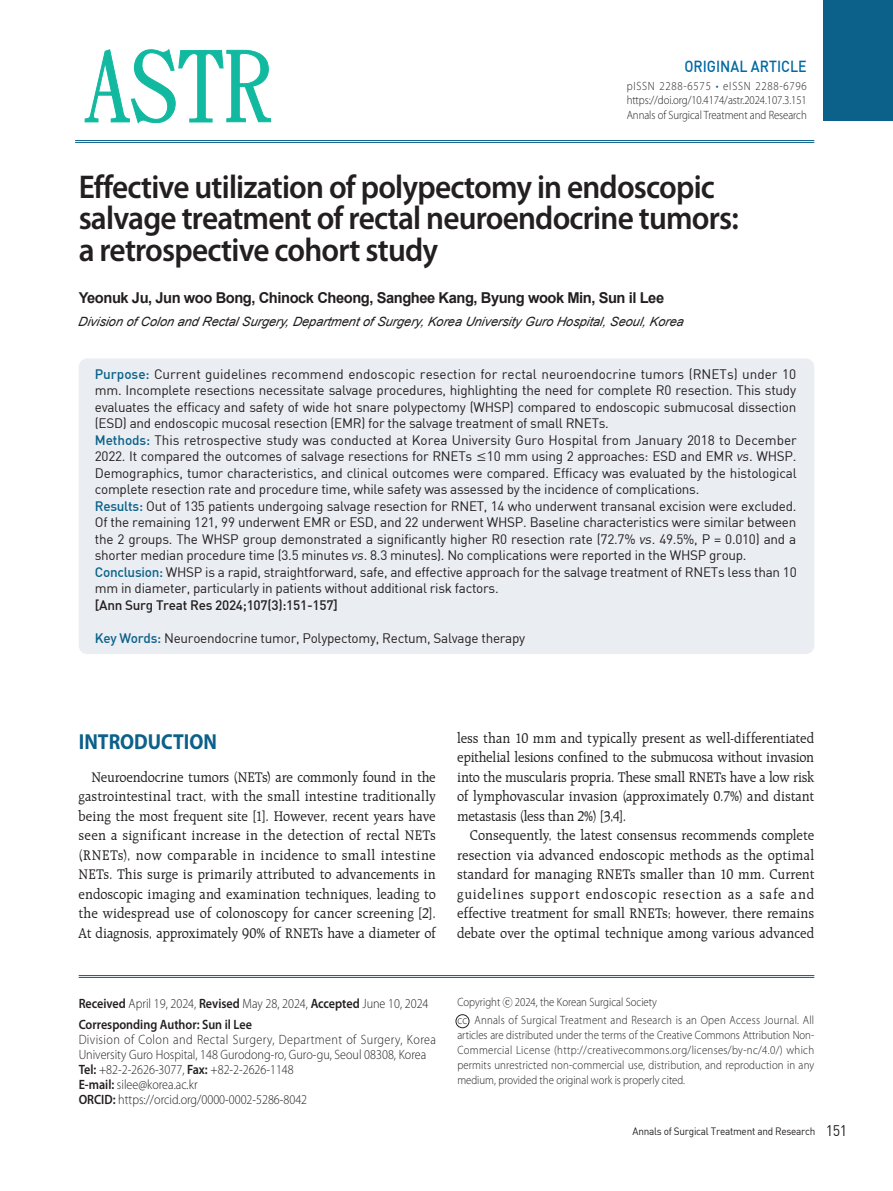
<style>
.page{position:relative;width:893px;height:1191px;background:#fff}
.page>*{position:absolute;margin:0;border:0;box-sizing:border-box;transform-origin:0 0}
.t1{font:600 33px/31.5px "Myriad Pro";letter-spacing:-.025em;color:#231f20;scale:.95 1}
.t2{font:700 21.75px "Myriad Pro";color:#0b6189;scale:.9 1}
.t3{font:15.75px "Dinmed";color:#0069a4;scale:.9 1}
.t4{font:15px/19.5px "Raleigh BT";letter-spacing:-.01em;color:#231f20;text-align:justify;scale:.94 1}
.t5{font:700 15px "Arial";letter-spacing:-.03em;color:#231f20}
.t6{font:13.5px/16.5px "Dinreg";letter-spacing:-.02em;color:#231f20}
.t7{font:300 13.5px/15px "Myriad Pro";color:#231f20;scale:.9 1}
.t8{font:600 13.5px/21px "Myriad Pro";color:#231f20;scale:.9 1}
.t9{font:13.5px "Dinmed";letter-spacing:-.02em;color:#231f20}
.t10{font:italic 12.75px "Arial";color:#231f20}
.t11{font:300 12px/15px "Myriad Pro";color:#231f20;text-align:justify;scale:.9 1}
.t12{font:300 12px/18px "Myriad Pro";letter-spacing:.025em;color:#231f20;scale:.9 1}
.t13{font:10.5px "Dinreg";letter-spacing:-.025em;color:#231f20;scale:.95 1}
.s1{font-size:12.45px;color:#0069a4}
.s2{font-family:"Dinmed";color:#0b6189}
.s3{font-family:"Raleigh BT"}
.s4{font-style:italic}
.s5{font-weight:300}
.s6{font-weight:600}
.s7{font-family:"Ko Pub World Batang PL";font-weight:400}
.s8{font-size:15px}
</style>
<div class="page">
<svg style="left:84px;top:49px;width:188px;height:75px"></svg>
<hr style="left:75px;top:140px;width:739px;height:1px;background:#0b6189">
<hr style="left:75px;top:142px;width:739px;height:1px;background:#0b6189">
<div style="left:823px;top:0;width:70px;height:121px;background:#0b6189"></div>
<hr style="left:79px;top:975px;width:735px;height:1px;background:#0b6189">
<hr style="left:79px;top:977px;width:735px;height:1px;background:#0b6189">
<div style="left:456px;top:1014px;width:13px;height:14px;border:1px solid #231f20;border-radius:50%"></div>
<div style="left:79px;top:358px;width:735px;height:296px;background:#eaedf2;border-radius:9px"></div>
<p class="t3" style="left:684px;top:56px;width:138px">ORIGINAL ARTICLE</p>
<p class="t11" style="left:627px;top:78px;width:202px">pISSN 2288-6575 <span class="s1">•</span> eISSN 2288-6796 https://doi.org/10.4174/astr.2024.107.3.151<br>Annals of Surgical Treatment and Research</p>
<h1 class="t1" style="left:79px;top:170px;width:696px">Effective utilization of polypectomy in endoscopic salvage treatment of rectal neuroendocrine tumors: a retrospective cohort study</h1>
<p class="t5" style="left:79px;top:287px;width:587px">Yeonuk Ju, Jun woo Bong, Chinock Cheong, Sanghee Kang, Byung wook Min, Sun il Lee</p>
<p class="t10" style="left:78px;top:313px;width:610px">Division of Colon and Rectal Surgery,Department of Surgery,Korea University Guro Hospital,Seoul,Korea</p>
<p class="t6" style="left:95px;top:365px;width:703px"><span class="s2">Purpose:</span> Current guidelines recommend endoscopic resection for rectal neuroendocrine tumors (RNETs) under 10 mm. Incomplete resections necessitate salvage procedures, highlighting the need for complete R0 resection. This study evaluates the efficacy and safety of wide hot snare polypectomy (WHSP) compared to endoscopic submucosal dissection (ESD) and endoscopic mucosal resection (EMR) for the salvage treatment of small RNETs.<br><span class="s2">Methods:</span> This retrospective study was conducted at Korea University Guro Hospital from January 2018 to December 2022. It compared the outcomes of salvage resections for RNETs <span class="s3">≤</span>10 mm using 2 approaches: ESD and EMR <span class="s4">vs</span>. WHSP.<br>Demographics, tumor characteristics, and clinical outcomes were compared. Efficacy was evaluated by the histological complete resection rate and procedure time, while safety was assessed by the incidence of complications.<br><span class="s2">Results:</span> Out of 135 patients undergoing salvage resection for RNET, 14 who underwent transanal excision were excluded.<br>Of the remaining 121, 99 underwent EMR or ESD, and 22 underwent WHSP. Baseline characteristics were similar between the 2 groups. The WHSP group demonstrated a significantly higher R0 resection rate (72.7% <span class="s4">vs</span>. 49.5%, P = 0.010) and a shorter median procedure time (3.5 minutes <span class="s4">vs</span>. 8.3 minutes). No complications were reported in the WHSP group.<br><span class="s2">Conclusion:</span> WHSP is a rapid, straightforward, safe, and effective approach for the salvage treatment of RNETs less than 10 mm in diameter, particularly in patients without additional risk factors.</p>
<p class="t9" style="left:95px;top:596px;width:245px">[Ann Surg Treat Res 2024;107(3):151-157]</p>
<p class="t6" style="left:95px;top:629px;width:432px"><span class="s2">Key Words:</span> Neuroendocrine tumor, Polypectomy, Rectum, Salvage therapy</p>
<h2 class="t2" style="left:79px;top:727px;width:155px">INTRODUCTION</h2>
<p class="t4" style="left:79px;top:767px;width:382px;text-indent:13px">Neuroendocrine tumors (NETs) are commonly found in the gastrointestinal tract, with the small intestine traditionally being the most frequent site [1]. However, recent years have seen a significant increase in the detection of rectal NETs (RNETs), now comparable in incidence to small intestine NETs. This surge is primarily attributed to advancements in endoscopic imaging and examination techniques, leading to the widespread use of colonoscopy for cancer screening [2].<br>At diagnosis, approximately 90% of RNETs have a diameter of</p>
<p class="t4" style="left:457px;top:728px;width:382px">less than 10 mm and typically present as well-differentiated epithelial lesions confined to the submucosa without invasion into the muscularis propria. These small RNETs have a low risk of lymphovascular invasion (approximately 0.7%) and distant metastasis (less than 2%) [3,4].</p>
<p class="t4" style="left:457px;top:825px;width:382px;text-indent:13px">Consequently, the latest consensus recommends complete resection via advanced endoscopic methods as the optimal standard for managing RNETs smaller than 10 mm. Current guidelines support endoscopic resection as a safe and effective treatment for small RNETs; however, there remains debate over the optimal technique among various advanced</p>
<p class="t8" style="left:79px;top:992px;width:390px">Received <span class="s5">April 19, 2024,</span> Revised <span class="s5">May 28, 2024,</span> Accepted <span class="s5">June 10, 2024<br></span>Corresponding Author: Sun il Lee</p>
<p class="t7" style="left:79px;top:1032px;width:398px">Division of Colon and Rectal Surgery, Department of Surgery, Korea University Guro Hospital, 148 Gurodong-ro, Guro-gu, Seoul 08308, Korea <span class="s6">Tel:</span> +82-2-2626-3077, <span class="s6">Fax:</span> +82-2-2626-1148<br><span class="s6">E-mail:</span> silee@korea.ac.kr<br><span class="s6">ORCID:</span> https://orcid.org/0000-0002-5286-8042</p>
<p class="t12" style="left:457px;top:993px;width:398px">Copyright <span class="s7">ⓒ</span> 2024, the Korean Surgical Society<br>cc Annals of Surgical Treatment and Research is an Open Access Journal. All</p>
<p class="t11" style="left:457px;top:1028px;width:398px">articles are distributed under the terms of the Creative Commons Attribution Non-Commercial License (http://creativecommons.org/licenses/by-nc/4.0/) which permits unrestricted non-commercial use, distribution, and reproduction in any medium, provided the original work is properly cited.</p>
<p class="t13" style="left:633px;top:1124px;width:228px">Annals of Surgical Treatment and Research <span class="s8">151</span></p>
</div>
